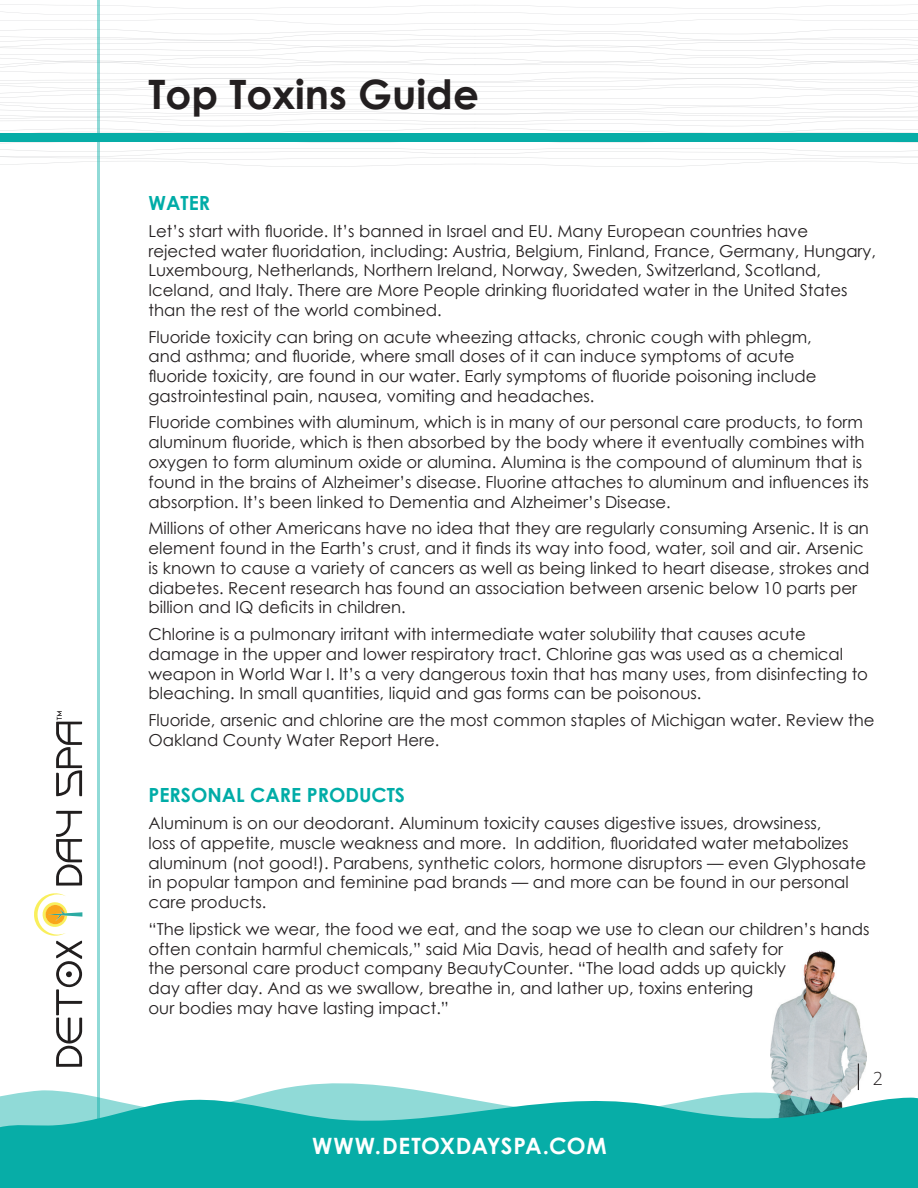
<style>
.page{position:relative;width:918px;height:1188px;background:#fff}
.page>*{position:absolute;margin:0;border:0;box-sizing:border-box;transform-origin:0 0}
.t1{font:700 40.5px "Century Gothic";color:#231f20}
.t2{font:700 22.5px "Century Gothic";letter-spacing:.02em;color:#fff}
.t3{font:700 19.5px "Century Gothic";color:#00aca7}
.t4{font:300 18px "Open Sans";color:#231f20}
.t5{font:16.5px/19.8px "Century Gothic";color:#231f20}
</style>
<div class="page">
<img style="left:770px;top:951px;width:96px;height:132px">
<svg style="left:0;top:4px;width:918px;height:163px"></svg>
<svg style="left:858px;top:1064px;width:1px;height:19px"></svg>
<svg style="left:299px;top:1083px;width:560px;height:3px"></svg>
<svg style="left:0;top:1086px;width:918px;height:59px;fill:#07ada7"></svg>
<div style="left:0;top:1145px;width:918px;height:43px;background:#07ada7"></div>
<hr style="left:97px;top:0;width:3px;height:1188px;background:#07ada7">
<div style="left:1px;top:134px;width:917px;height:8px;background:#07ada7"></div>
<svg style="left:34px;top:893px;width:48px;height:174px"></svg>
<svg style="left:56px;top:811px;width:26px;height:75px"></svg>
<svg style="left:56px;top:711px;width:26px;height:85px"></svg>
<p class="t1" style="left:148px;top:64px;width:332px">Top Toxins Guide</p>
<p class="t3" style="left:148px;top:188px;width:63px">WATER</p>
<p class="t5" style="left:148px;top:221px;width:729px">Let’s start with fluoride. It’s banned in Israel and EU. Many European countries have rejected water fluoridation, including: Austria, Belgium, Finland, France, Germany, Hungary, Luxembourg, Netherlands, Northern Ireland, Norway, Sweden, Switzerland, Scotland, Iceland, and Italy. There are More People drinking fluoridated water in the United States than the rest of the world combined.</p>
<p class="t5" style="left:148px;top:326px;width:670px">Fluoride toxicity can bring on acute wheezing attacks, chronic cough with phlegm, and asthma; and fluoride, where small doses of it can induce symptoms of acute fluoride toxicity, are found in our water. Early symptoms of fluoride poisoning include gastrointestinal pain, nausea, vomiting and headaches.</p>
<p class="t5" style="left:148px;top:412px;width:722px">Fluoride combines with aluminum, which is in many of our personal care products, to form aluminum fluoride, which is then absorbed by the body where it eventually combines with oxygen to form aluminum oxide or alumina. Alumina is the compound of aluminum that is found in the brains of Alzheimer’s disease. Fluorine attaches to aluminum and influences its absorption. It’s been linked to Dementia and Alzheimer’s Disease.</p>
<p class="t5" style="left:148px;top:518px;width:723px">Millions of other Americans have no idea that they are regularly consuming Arsenic. It is an element found in the Earth’s crust, and it finds its way into food, water, soil and air. Arsenic is known to cause a variety of cancers as well as being linked to heart disease, strokes and diabetes. Recent research has found an association between arsenic below 10 parts per billion and IQ deficits in children.</p>
<p class="t5" style="left:148px;top:624px;width:721px">Chlorine is a pulmonary irritant with intermediate water solubility that causes acute damage in the upper and lower respiratory tract. Chlorine gas was used as a chemical weapon in World War I. It’s a very dangerous toxin that has many uses, from disinfecting to bleaching. In small quantities, liquid and gas forms can be poisonous.</p>
<p class="t5" style="left:148px;top:710px;width:728px">Fluoride, arsenic and chlorine are the most common staples of Michigan water. Review the<br>Oakland County Water Report Here.</p>
<p class="t3" style="left:148px;top:781px;width:258px">PERSONAL CARE PRODUCTS</p>
<p class="t5" style="left:148px;top:813px;width:719px">Aluminum is on our deodorant. Aluminum toxicity causes digestive issues, drowsiness,<br>loss of appetite, muscle weakness and more. In addition, fluoridated water metabolizes aluminum (not good!). Parabens, synthetic colors, hormone disruptors — even Glyphosate in popular tampon and feminine pad brands — and more can be found in our personal care products.</p>
<p class="t5" style="left:148px;top:919px;width:722px">“The lipstick we wear, the food we eat, and the soap we use to clean our children’s hands often contain harmful chemicals,” said Mia Davis, head of health and safety for<br>the personal care product company BeautyCounter. “The load adds up quickly<br>day after day. And as we swallow, breathe in, and lather up, toxins entering<br>our bodies may have lasting impact.”</p>
<p class="t2" style="left:312px;top:1128px;width:296px">WWW.DETOXDAYSPA.COM</p>
<p class="t4" style="left:873px;top:1066px;width:12px">2</p>
</div>
